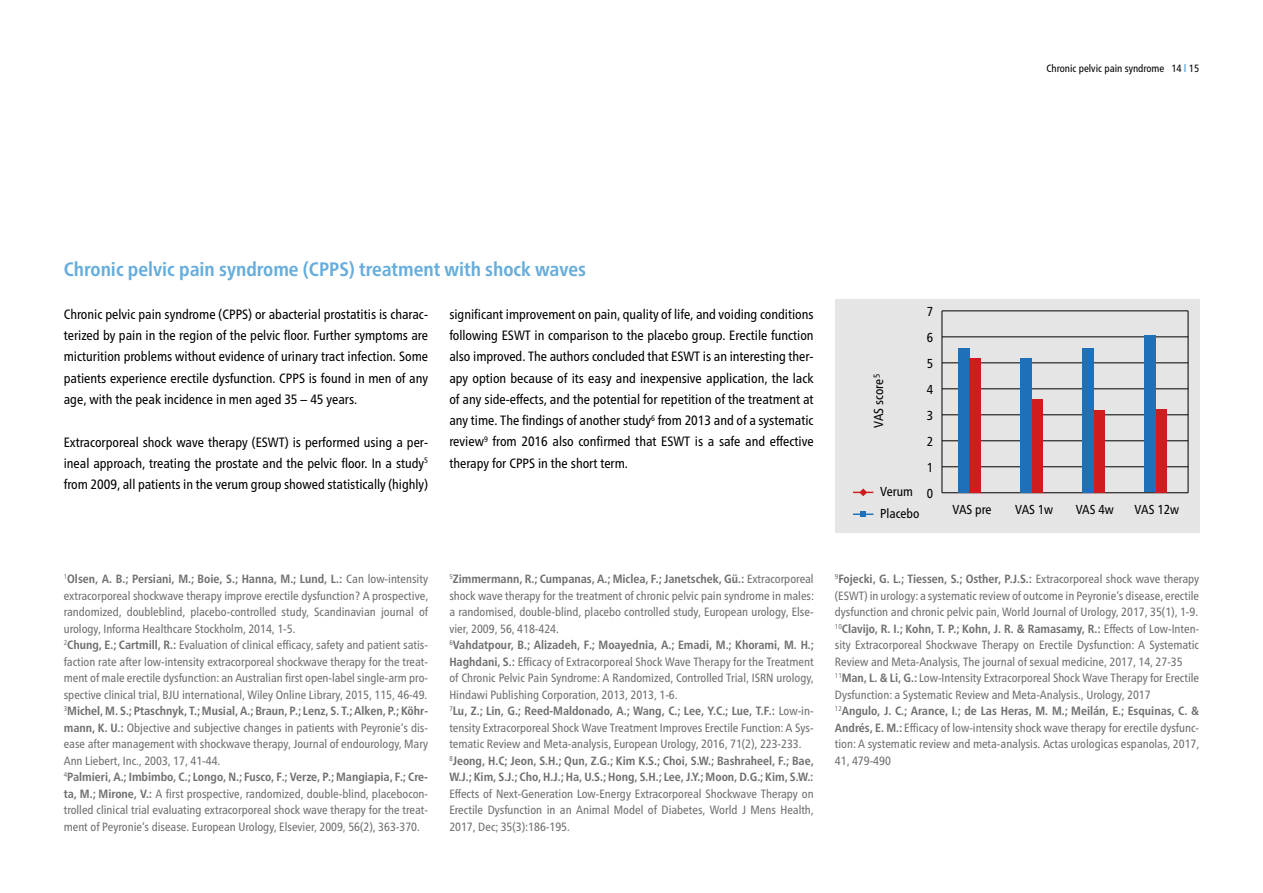
<style>
.page{position:relative;width:1263px;height:893px;background:#fff}
.page>*{position:absolute;margin:0;border:0;box-sizing:border-box;transform-origin:0 0}
.t1{font:700 condensed 19.5px "Frutiger Neue LT Pro";color:#65addc}
.t2{font:condensed 13.5px/21.3px "Frutiger Neue LT Pro";color:#000;text-align:justify}
.t3{font:condensed 13.05px/26px "Frutiger Neue LT Pro";color:#000;text-align:justify}
.t4{font:condensed 12px/16.5px "Frutiger Neue LT Pro";color:#706f6f}
.t5{font:condensed 10.5px "Frutiger Neue LT Pro";color:#000}
.t6{font:condensed 8.7px "Frutiger Neue LT Pro";color:#000}
.s1{font-weight:700;color:#65addc}
.s2{font-weight:700}
</style>
<div class="page">
<div style="left:835px;top:299px;width:364px;height:234px;background:#e5e5e5"></div>
<hr style="left:942px;top:310px;width:246px;height:1px;background:#000">
<hr style="left:942px;top:336px;width:246px;height:1px;background:#000">
<hr style="left:942px;top:362px;width:246px;height:1px;background:#000">
<hr style="left:942px;top:388px;width:246px;height:1px;background:#000">
<hr style="left:942px;top:414px;width:246px;height:1px;background:#000">
<hr style="left:942px;top:440px;width:246px;height:1px;background:#000">
<hr style="left:942px;top:466px;width:246px;height:1px;background:#000">
<hr style="left:942px;top:492px;width:246px;height:1px;background:#000">
<div style="left:958px;top:348px;width:12px;height:144px;background:#1e71b8"></div>
<div style="left:970px;top:358px;width:11px;height:134px;background:#d01c1f"></div>
<div style="left:1032px;top:399px;width:11px;height:93px;background:#d01c1f"></div>
<div style="left:1094px;top:410px;width:11px;height:82px;background:#d01c1f"></div>
<div style="left:1156px;top:409px;width:11px;height:83px;background:#d01c1f"></div>
<div style="left:1021px;top:358px;width:11px;height:134px;background:#1e71b8"></div>
<div style="left:1083px;top:348px;width:11px;height:144px;background:#1e71b8"></div>
<div style="left:1145px;top:335px;width:11px;height:157px;background:#1e71b8"></div>
<hr style="left:942px;top:311px;width:1px;height:182px;background:#010202">
<hr style="left:1188px;top:311px;width:1px;height:182px;background:#010202">
<svg style="left:853px;top:488px;width:20px;height:8px"></svg>
<hr style="left:853px;top:513px;width:20px;height:2px;background:#1e71b8">
<svg style="left:860px;top:511px;width:6px;height:6px"></svg>
<p class="t5" style="left:1046px;top:62px;width:154px">Chronic pelvic pain syndrome 14 <span class="s1">l</span> 15</p>
<h1 class="t1" style="left:64px;top:258px;width:524px">Chronic pelvic pain syndrome (CPPS) treatment with shock waves</h1>
<p class="t2" style="left:64px;top:303px;width:366px">Chronic pelvic pain syndrome (CPPS) or abacterial prostatitis is charac&shy;terized by pain in the region of the pelvic floor. Further symptoms are micturition problems without evidence of urinary tract infection. Some patients experience erectile dysfunction. CPPS is found in men of any age, with the peak incidence in men aged 35 – 45 years.</p>
<p class="t2" style="left:64px;top:431px;width:366px">Extracorporeal shock wave therapy (ESWT) is performed using a per&shy;ineal approach, treating the prostate and the pelvic floor. In a study<sup>5 </sup>from 2009, all patients in the verum group showed statistically (highly)</p>
<p class="t2" style="left:449px;top:303px;width:366px">significant improvement on pain, quality of life, and voiding conditions following ESWT in comparison to the placebo group. Erectile function also improved. The authors concluded that ESWT is an interesting ther&shy;apy option because of its easy and inexpensive application, the lack of any side-effects, and the potential for repetition of the treatment at any time. The findings of another study<sup>6</sup> from 2013 and of a systematic review<sup>9</sup> from 2016 also confirmed that ESWT is a safe and effective therapy for CPPS in the short term.</p>
<p class="t6" style="left:871px;top:378px;width:6px;rotate:-90deg">5</p>
<p class="t3" style="left:865px;top:428px;width:50px;rotate:-90deg">VAS score</p>
<p class="t3" style="left:880px;top:480px;width:41px;line-height:22px">Verum<br>Placebo</p>
<p class="t3" style="left:927px;top:299px;width:8px">7</p>
<p class="t3" style="left:927px;top:325px;width:8px">6</p>
<p class="t3" style="left:927px;top:351px;width:8px">5<br>4<br>3<br>2<br>1<br>0</p>
<p class="t3" style="left:952px;top:496px;width:41px">VAS pre</p>
<p class="t3" style="left:1015px;top:496px;width:40px">VAS 1w</p>
<p class="t3" style="left:1076px;top:496px;width:40px">VAS 4w</p>
<p class="t3" style="left:1134px;top:496px;width:46px">VAS 12w</p>
<p class="t4" style="left:64px;top:571px;width:366px"><sup>1</sup><span class="s2">Olsen, A. B.; Persiani, M.; Boie, S.; Hanna, M.; Lund, L.:</span> Can low-intensity extracorporeal shockwave therapy improve erectile dysfunction? A prospective, randomized, doubleblind, placebo-controlled study, Scandinavian journal of urology, Informa Healthcare Stockholm, 2014, 1-5.<br><sup>2</sup><span class="s2">Chung, E.; Cartmill, R.:</span> Evaluation of clinical efficacy, safety and patient satis&shy;faction rate after low-intensity extracorporeal shockwave therapy for the treat&shy;ment of male erectile dysfunction: an Australian first open-label single-arm pro&shy;spective clinical trial, BJU international, Wiley Online Library, 2015, 115, 46-49.<br><sup>3</sup><span class="s2">Michel, M. S.; Ptaschnyk, T.; Musial, A.; Braun, P.; Lenz, S. T.; Alken, P.; Köhr&shy;mann, K. U.:</span> Objective and subjective changes in patients with Peyronie‘s dis&shy;ease after management with shockwave therapy, Journal of endourology, Mary Ann Liebert, Inc., 2003, 17, 41-44.<br><sup>4</sup><span class="s2">Palmieri, A.; Imbimbo, C.; Longo, N.; Fusco, F.; Verze, P.; Mangiapia, F.; Cre&shy;ta, M.; Mirone, V.:</span> A first prospective, randomized, double-blind, placebocon&shy;trolled clinical trial evaluating extracorporeal shock wave therapy for the treat&shy;ment of Peyronie’s disease. European Urology, Elsevier, 2009, 56(2), 363-370.</p>
<p class="t4" style="left:449px;top:571px;width:366px"><sup>5</sup><span class="s2">Zimmermann, R.; Cumpanas, A.; Miclea, F.; Janetschek, Gü.:</span> Extracorporeal shock wave therapy for the treatment of chronic pelvic pain syndrome in males: a randomised, double-blind, placebo controlled study, European urology, Else&shy;vier, 2009, 56, 418-424.<br><sup>6</sup><span class="s2">Vahdatpour, B.; Alizadeh, F.; Moayednia, A.; Emadi, M.; Khorami, M. H.; Haghdani, S.:</span> Efficacy of Extracorporeal Shock Wave Therapy for the Treatment of Chronic Pelvic Pain Syndrome: A Randomized, Controlled Trial, ISRN urology, Hindawi Publishing Corporation, 2013, 2013, 1-6.<br><sup>7</sup><span class="s2">Lu, Z.; Lin, G.; Reed-Maldonado, A.; Wang, C.; Lee, Y.C.; Lue, T.F.:</span> Low-in&shy;tensity Extracorporeal Shock Wave Treatment Improves Erectile Function: A Sys&shy;tematic Review and Meta-analysis, European Urology, 2016, 71(2), 223-233.<br><sup>8</sup><span class="s2">Jeong, H.C; Jeon, S.H.; Qun, Z.G.; Kim K.S.; Choi, S.W.; Bashraheel, F.; Bae, W.J.; Kim, S.J.; Cho, H.J.; Ha, U.S.; Hong, S.H.; Lee, J.Y.; Moon, D.G.; Kim, S.W.:</span></p>
<p class="t4" style="left:449px;top:785px;width:366px;text-align:justify">Effects of Next-Generation Low-Energy Extracorporeal Shockwave Therapy on Erectile Dysfunction in an Animal Model of Diabetes, World J Mens Health, 2017, Dec; 35(3):186-195.</p>
<p class="t4" style="left:835px;top:571px;width:366px"><sup>9</sup><span class="s2">Fojecki, G. L.; Tiessen, S.; Osther, P.J.S.:</span> Extracorporeal shock wave therapy (ESWT) in urology: a systematic review of outcome in Peyronie’s disease, erectile dysfunction and chronic pelvic pain, World Journal of Urology, 2017, 35(1), 1-9.<br><sup>10</sup><span class="s2">Clavijo, R. I.; Kohn, T. P.; Kohn, J. R. &amp; Ramasamy, R.:</span> Effects of Low-Inten&shy;sity Extracorporeal Shockwave Therapy on Erectile Dysfunction: A Systematic Review and Meta-Analysis, The journal of sexual medicine, 2017, 14, 27-35<br><sup>11</sup><span class="s2">Man, L. &amp; Li, G.:</span> Low-Intensity Extracorporeal Shock Wave Therapy for Erectile Dysfunction: a Systematic Review and Meta-Analysis., Urology, 2017<br><sup>12</sup><span class="s2">Angulo, J. C.; Arance, I.; de Las Heras, M. M.; Meilán, E.; Esquinas, C. &amp; Andrés, E. M.:</span> Efficacy of low-intensity shock wave therapy for erectile dysfunc&shy;tion: A systematic review and meta-analysis. Actas urologicas espanolas, 2017, 41, 479-490</p>
</div>
